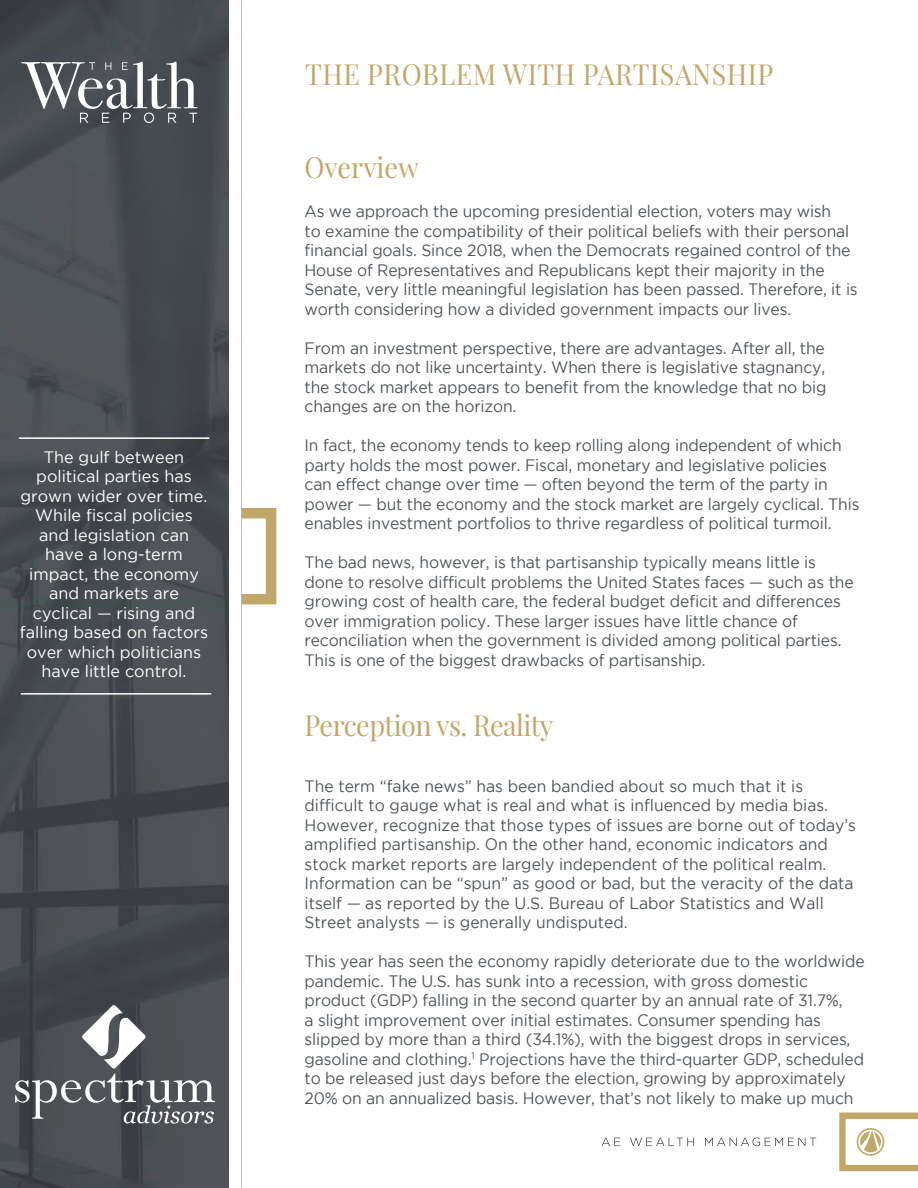
<style>
.page{position:relative;width:918px;height:1188px;background:#fff}
.page>*{position:absolute;margin:0;border:0;box-sizing:border-box;transform-origin:0 0}
.t1{font:28.5px "Playfair Display";letter-spacing:.02em;color:#c2a76a;scale:.95 1}
.t2{font:28.5px "Playfair Display";letter-spacing:-.02em;color:#c2a76a;scale:.95 1}
.t3{font:28.5px "Playfair Display";color:#c2a76a;scale:.95 1}
.t4{font:16.5px/19.5px "Gotham";letter-spacing:-.01em;color:#50555a;scale:.95 1}
.t5{font:16.5px/19.5px "Gotham";color:#fff;text-align:center}
</style>
<div class="page">
<svg style="left:242px;top:508px;width:34px;height:96px"></svg>
<hr style="left:240px;top:0;width:2px;height:1188px;background:#bababa">
<img style="left:0;top:0;width:229px;height:1188px">
<svg style="left:21px;top:61px;width:177px;height:62px"></svg>
<svg style="left:839px;top:1113px;width:79px;height:58px"></svg>
<svg style="left:602px;top:1138px;width:18px;height:8px"></svg>
<svg style="left:630px;top:1138px;width:64px;height:8px"></svg>
<svg style="left:705px;top:1138px;width:111px;height:8px"></svg>
<hr style="left:19px;top:437px;width:190px;height:2px;background:#fff">
<hr style="left:21px;top:693px;width:190px;height:2px;background:#fff">
<svg style="left:15px;top:1005px;width:200px;height:119px;background:#636569"></svg>
<p class="t5" style="left:20px;top:447px;width:190px">The gulf between political parties has grown wider over time.<br>While fiscal policies and legislation can have a long-term impact, the economy and markets are cyclical — rising and falling based on factors over which politicians have little control.</p>
<h1 class="t1" style="left:305px;top:52px;width:495px">THE PROBLEM WITH PARTISANSHIP</h1>
<h1 class="t3" style="left:305px;top:145px;width:122px">Overview</h1>
<p class="t4" style="left:305px;top:201px;width:584px">As we approach the upcoming presidential election, voters may wish<br>to examine the compatibility of their political beliefs with their personal financial goals. Since 2018, when the Democrats regained control of the House of Representatives and Republicans kept their majority in the Senate, very little meaningful legislation has been passed. Therefore, it is worth considering how a divided government impacts our lives.</p>
<p class="t4" style="left:305px;top:338px;width:551px;text-align:justify">From an investment perspective, there are advantages. After all, the markets do not like uncertainty. When there is legislative stagnancy, the stock market appears to benefit from the knowledge that no big changes are on the horizon.</p>
<p class="t4" style="left:305px;top:435px;width:586px">In fact, the economy tends to keep rolling along independent of which party holds the most power. Fiscal, monetary and legislative policies<br>can effect change over time — often beyond the term of the party in power — but the economy and the stock market are largely cyclical. This enables investment portfolios to thrive regardless of political turmoil.</p>
<p class="t4" style="left:305px;top:552px;width:580px">The bad news, however, is that partisanship typically means little is done to resolve difficult problems the United States faces — such as the growing cost of health care, the federal budget deficit and differences over immigration policy. These larger issues have little chance of reconciliation when the government is divided among political parties.<br>This is one of the biggest drawbacks of partisanship.</p>
<h1 class="t2" style="left:305px;top:703px;width:263px">Perception vs. Reality</h1>
<p class="t4" style="left:305px;top:776px;width:582px">The term “fake news” has been bandied about so much that it is difficult to gauge what is real and what is influenced by media bias.<br>However, recognize that those types of issues are borne out of today’s amplified partisanship. On the other hand, economic indicators and stock market reports are largely independent of the political realm.<br>Information can be “spun” as good or bad, but the veracity of the data itself — as reported by the U.S. Bureau of Labor Statistics and Wall Street analysts — is generally undisputed.</p>
<p class="t4" style="left:305px;top:951px;width:591px">This year has seen the economy rapidly deteriorate due to the worldwide pandemic. The U.S. has sunk into a recession, with gross domestic product (GDP) falling in the second quarter by an annual rate of 31.7%,<br>a slight improvement over initial estimates. Consumer spending has slipped by more than a third (34.1%), with the biggest drops in services, gasoline and clothing.<sup>1</sup> Projections have the third-quarter GDP, scheduled to be released just days before the election, growing by approximately 20% on an annualized basis. However, that’s not likely to make up much</p>
</div>
